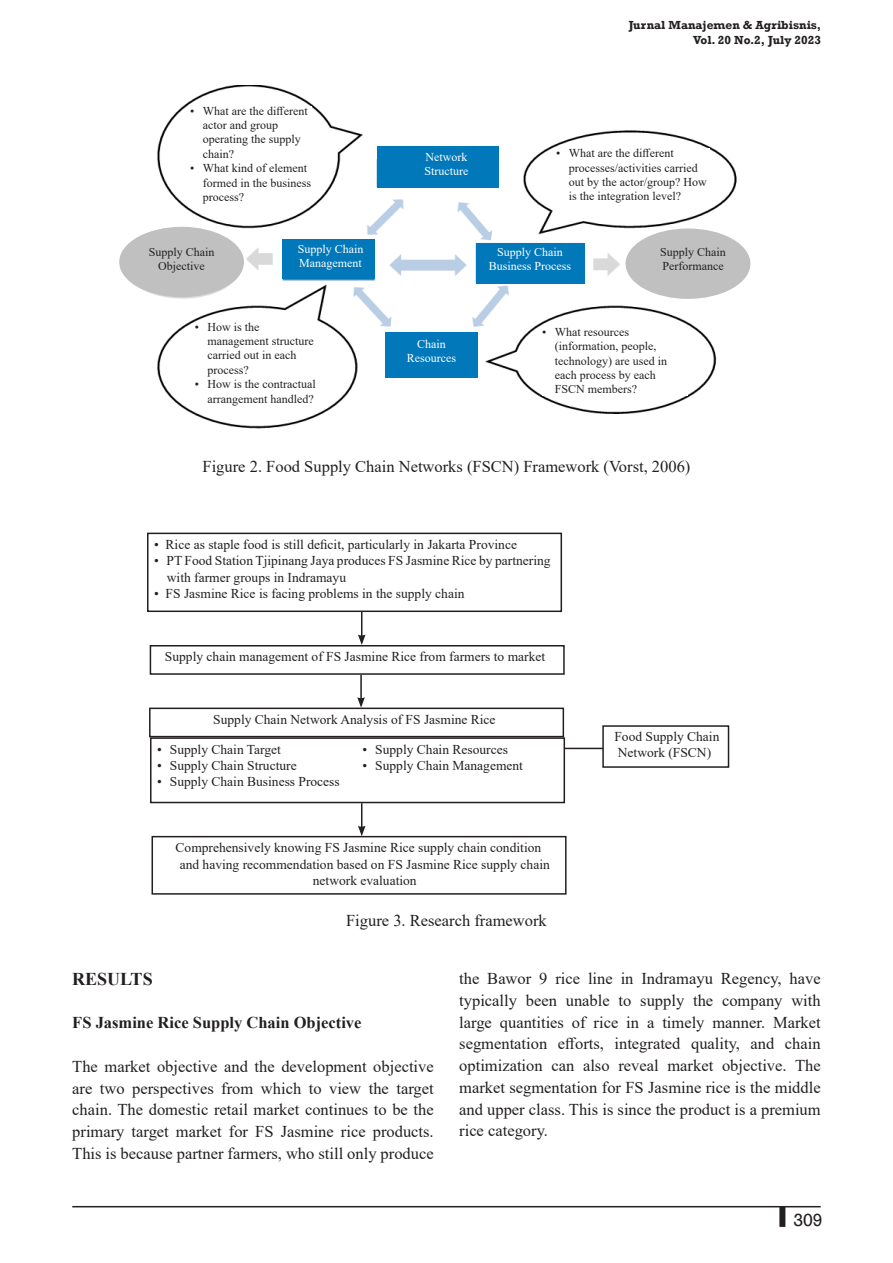
<style>
.page{position:relative;width:893px;height:1263px;background:#fff}
.page>*{position:absolute;margin:0;border:0;box-sizing:border-box;transform-origin:0 0}
.t1{font:700 18px "Times New Roman";color:#231f20}
.t2{font:18px "Rockwell";color:#231f20}
.t3{font:16.5px/21.8px "Times New Roman";color:#231f20;text-align:justify}
.t4{font:700 16.5px "Times New Roman";color:#231f20}
.t5{font:13.5px/16.2px "Times New Roman";color:#231f20}
.t6{font:12px/14.4px "Times New Roman";color:#231f20}
.t7{font:12px/14.4px "Times New Roman";color:#fff}
.t8{font:700 12px/15px "Rockwell";color:#231f20;text-align:right}
</style>
<div class="page">
<hr style="left:72px;top:1206px;width:749px;height:1px;background:#231f20">
<div style="left:779px;top:1207px;width:6px;height:20px;background:#231f20"></div>
<div style="left:147px;top:533px;width:415px;height:79px;border:2px solid #231f20"></div>
<div style="left:150px;top:645px;width:415px;height:30px;border:2px solid #231f20"></div>
<div style="left:150px;top:737px;width:415px;height:66px;border:2px solid #231f20"></div>
<div style="left:149px;top:708px;width:415px;height:29px;border:2px solid #231f20"></div>
<div style="left:152px;top:836px;width:415px;height:59px;border:2px solid #231f20"></div>
<svg style="left:358px;top:612px;width:8px;height:33px"></svg>
<hr style="left:360px;top:675px;width:2px;height:24px;background:#231f20">
<svg style="left:357px;top:697px;width:8px;height:11px"></svg>
<svg style="left:358px;top:803px;width:8px;height:33px"></svg>
<hr style="left:564px;top:748px;width:39px;height:1px;background:#231f20">
<div style="left:602px;top:725px;width:127px;height:43px;border:2px solid #231f20"></div>
<img style="left:124px;top:85px;width:625px;height:344px">
<div style="left:190px;top:106px;width:121px;height:99px;background:#fff"></div>
<div style="left:556px;top:149px;width:153px;height:59px;background:#fff"></div>
<div style="left:542px;top:327px;width:146px;height:68px;background:#fff"></div>
<div style="left:195px;top:322px;width:126px;height:89px;background:#fff"></div>
<div style="left:283px;top:240px;width:92px;height:39px;background:#0078b9"></div>
<div style="left:476px;top:243px;width:108px;height:40px;background:#0078b9"></div>
<div style="left:385px;top:332px;width:93px;height:45px;background:#0078b9"></div>
<div style="left:377px;top:147px;width:122px;height:41px;background:#0078b9"></div>
<div style="left:119px;top:227px;width:125px;height:70px;background:#c0c0c0;border-radius:50%"></div>
<div style="left:626px;top:228px;width:124px;height:71px;background:#c0c0c0;border-radius:50%"></div>
<p class="t6" style="left:203px;top:103px;width:106px;text-indent:-13px">• What are the different actor and group operating the supply chain?</p>
<p class="t6" style="left:203px;top:161px;width:110px;text-indent:-13px">• What kind of element formed in the business process?</p>
<p class="t7" style="left:425px;top:149px;width:43px">Network</p>
<p class="t7" style="left:424px;top:163px;width:45px">Structure</p>
<p class="t8" style="left:629px;top:17px;width:194px">Jurnal Manajemen &amp; Agribisnis,<br>Vol. 20 No.2, July 2023</p>
<p class="t6" style="left:569px;top:146px;width:139px;text-indent:-13px">• What are the different processes/activities carried out by the actor/group? How is the integration level?</p>
<p class="t7" style="left:298px;top:241px;width:67px">Supply Chain<br>Management</p>
<p class="t7" style="left:489px;top:244px;width:84px;text-align:center">Supply Chain<br>Business Process</p>
<p class="t6" style="left:149px;top:244px;width:67px;text-align:center">Supply Chain<br>Objective</p>
<p class="t6" style="left:660px;top:244px;width:67px">Supply Chain<br>Performance</p>
<p class="t6" style="left:207px;top:319px;width:108px;text-indent:-13px">• How is the management structure carried out in each process?</p>
<p class="t6" style="left:195px;top:377px;width:123px;text-align:right">• How is the contractual arrangement handled?</p>
<p class="t7" style="left:417px;top:336px;width:30px">Chain</p>
<p class="t7" style="left:407px;top:351px;width:51px">Resources</p>
<p class="t6" style="left:555px;top:324px;width:114px;text-indent:-13px">• What resources (information, people, technology) are used in each process by each<br>FSCN members?</p>
<p class="t3" style="left:203px;top:455px;width:489px">Figure 2. Food Supply Chain Networks (FSCN) Framework (Vorst, 2006)</p>
<p class="t5" style="left:154px;top:536px;width:364px">• Rice as staple food is still deficit, particularly in Jakarta Province</p>
<p class="t5" style="left:167px;top:552px;width:385px;text-indent:-13px">• PT Food Station Tjipinang Jaya produces FS Jasmine Rice by partnering with farmer groups in Indramayu</p>
<p class="t5" style="left:154px;top:585px;width:312px">• FS Jasmine Rice is facing problems in the supply chain</p>
<p class="t5" style="left:165px;top:648px;width:382px">Supply chain management of FS Jasmine Rice from farmers to market</p>
<p class="t5" style="left:213px;top:711px;width:284px">Supply Chain Network Analysis of FS Jasmine Rice</p>
<p class="t5" style="left:362px;top:741px;width:147px">• Supply Chain Resources</p>
<p class="t5" style="left:362px;top:757px;width:162px">• Supply Chain Management</p>
<p class="t5" style="left:157px;top:741px;width:125px">• Supply Chain Target</p>
<p class="t5" style="left:157px;top:757px;width:141px">• Supply Chain Structure</p>
<p class="t5" style="left:157px;top:773px;width:184px">• Supply Chain Business Process</p>
<p class="t5" style="left:176px;top:839px;width:367px">Comprehensively knowing FS Jasmine Rice supply chain condition</p>
<p class="t5" style="left:180px;top:855px;width:372px">and having recommendation based on FS Jasmine Rice supply chain</p>
<p class="t5" style="left:313px;top:872px;width:105px">network evaluation</p>
<p class="t3" style="left:346px;top:909px;width:202px">Figure 3. Research framework</p>
<p class="t5" style="left:614px;top:727px;width:107px">Food Supply Chain</p>
<p class="t5" style="left:618px;top:744px;width:95px">Network (FSCN)</p>
<p class="t1" style="left:72px;top:966px;width:82px">RESULTS</p>
<p class="t4" style="left:72px;top:1011px;width:291px">FS Jasmine Rice Supply Chain Objective</p>
<p class="t3" style="left:72px;top:1055px;width:363px">The market objective and the development objective are two perspectives from which to view the target chain. The domestic retail market continues to be the primary target market for FS Jasmine rice products.<br>This is because partner farmers, who still only produce</p>
<p class="t3" style="left:459px;top:967px;width:363px">the Bawor 9 rice line in Indramayu Regency, have typically been unable to supply the company with large quantities of rice in a timely manner. Market segmentation efforts, integrated quality, and chain optimization can also reveal market objective. The market segmentation for FS Jasmine rice is the middle and upper class. This is since the product is a premium rice category.</p>
<p class="t2" style="left:793px;top:1209px;width:31px">309</p>
</div>
